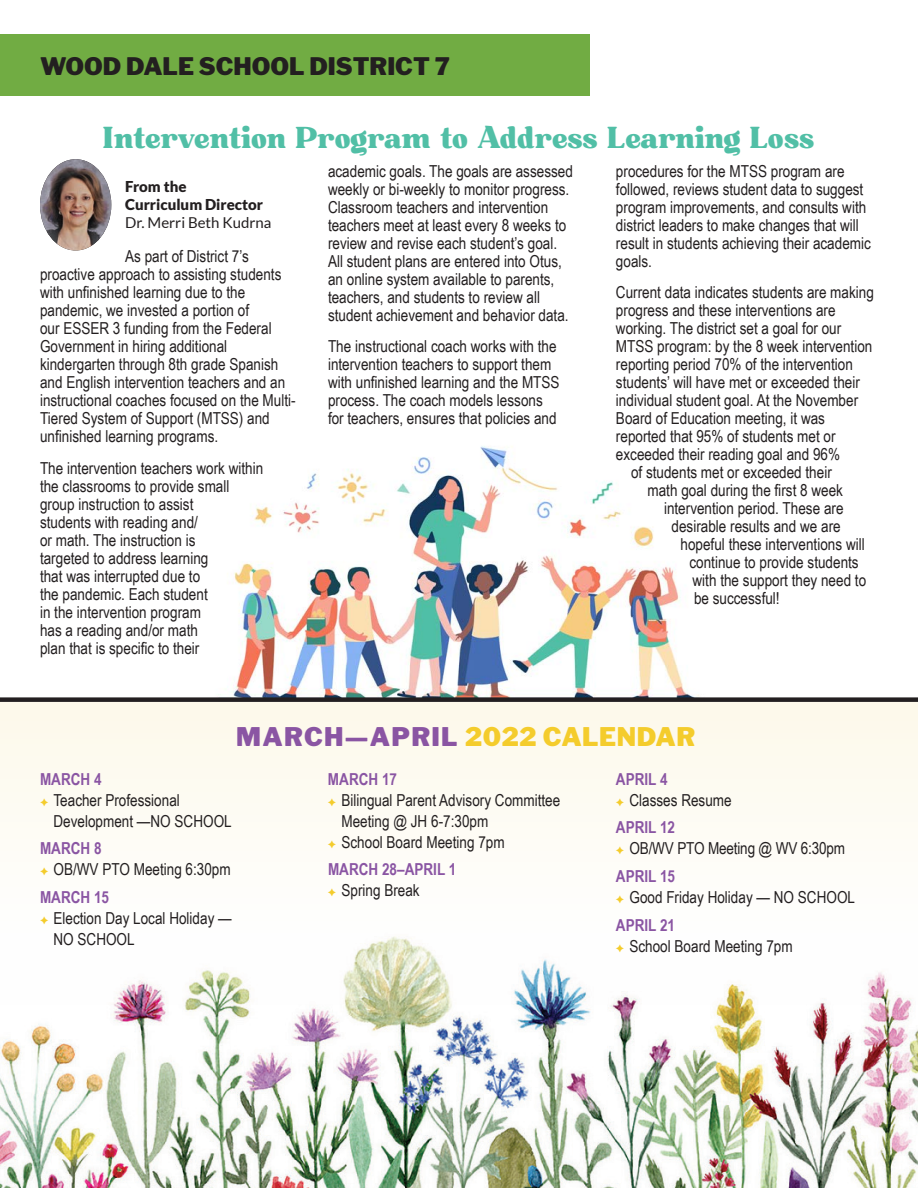
<style>
.page{position:relative;width:918px;height:1188px;background:#fff}
.page>*{position:absolute;margin:0;border:0;box-sizing:border-box;transform-origin:0 0}
.t1{font:29.25px "Bugaki";color:#51bfa6;scale:.9 1}
.t2{font:900 25.5px "Libre Franklin";letter-spacing:.02em;color:#f4cc2c}
.t3{font:900 24px "Libre Franklin";color:#231f20}
.t4{font:16.5px/18px "Arial Narrow";color:#231f20}
.t5{font:700 16.5px "Arial Narrow";color:#8a55a3}
.t6{font:900 15px/18px "Lato";color:#231f20}
.t7{font:15px "Lato";color:#231f20}
.s1{color:#8a55a3}
.s2{color:#f4cc2c}
</style>
<div class="page">
<img style="left:0;top:1004px;width:918px;height:184px">
<div style="left:0;top:700px;width:918px;height:304px;background:#fefcf6"></div>
<img style="left:220px;top:446px;width:479px;height:251px">
<div style="left:0;top:34px;width:589px;height:62px;background:#71ac43"></div>
<img style="left:40px;top:159px;width:71px;height:91px">
<div style="left:0;top:697px;width:918px;height:5px;background:#231f20"></div>
<p class="t3" style="left:40px;top:52px;width:411px">WOOD DALE SCHOOL DISTRICT 7</p>
<p class="t1" style="left:102px;top:117px;width:794px">Intervention Program to Address Learning Loss</p>
<p class="t6" style="left:125px;top:178px;width:139px">From the<br>Curriculum Director</p>
<p class="t7" style="left:125px;top:215px;width:148px">Dr. Merri Beth Kudrna</p>
<p class="t4" style="left:40px;top:247px;width:257px;text-indent:85px">As part of District 7’s proactive approach to assisting students with unfinished learning due to the pandemic, we invested a portion of<br>our ESSER 3 funding from the Federal Government in hiring additional kindergarten through 8th grade Spanish and English intervention teachers and an instructional coaches focused on the Multi-Tiered System of Support (MTSS) and unfinished learning programs.</p>
<p class="t4" style="left:40px;top:458px;width:225px">The intervention teachers work within the classrooms to provide small group instruction to assist<br>students with reading and/<br>or math. The instruction is<br>targeted to address learning<br>that was interrupted due to<br>the pandemic. Each student<br>in the intervention program<br>has a reading and/or math<br>plan that is specific to their</p>
<p class="t4" style="left:328px;top:161px;width:246px">academic goals. The goals are assessed weekly or bi-weekly to monitor progress.<br>Classroom teachers and intervention teachers meet at least every 8 weeks to review and revise each student’s goal.<br>All student plans are entered into Otus, an online system available to parents, teachers, and students to review all student achievement and behavior data.</p>
<p class="t4" style="left:328px;top:337px;width:233px">The instructional coach works with the intervention teachers to support them with unfinished learning and the MTSS process. The coach models lessons for teachers, ensures that policies and</p>
<p class="t4" style="left:616px;top:161px;width:256px">procedures for the MTSS program are followed, reviews student data to suggest program improvements, and consults with district leaders to make changes that will result in students achieving their academic goals.</p>
<p class="t4" style="left:616px;top:283px;width:259px">Current data indicates students are making</p>
<p class="t4" style="left:616px;top:301px;width:221px">progress and these interventions are</p>
<p class="t4" style="left:616px;top:319px;width:227px">working. The district set a goal for our</p>
<p class="t4" style="left:616px;top:337px;width:258px">MTSS program: by the 8 week intervention</p>
<p class="t4" style="left:616px;top:355px;width:238px">reporting period 70% of the intervention</p>
<p class="t4" style="left:616px;top:373px;width:245px">students’ will have met or exceeded their</p>
<p class="t4" style="left:616px;top:391px;width:244px">individual student goal. At the November</p>
<p class="t4" style="left:616px;top:409px;width:211px">Board of Education meeting, it was</p>
<p class="t4" style="left:616px;top:427px;width:221px">reported that 95% of students met or</p>
<p class="t4" style="left:616px;top:445px;width:226px">exceeded their reading goal and 96%</p>
<p class="t4" style="left:631px;top:463px;width:202px">of students met or exceeded their</p>
<p class="t4" style="left:648px;top:481px;width:197px">math goal during the first 8 week</p>
<p class="t4" style="left:664px;top:499px;width:181px">intervention period. These are</p>
<p class="t4" style="left:672px;top:517px;width:171px">desirable results and we are</p>
<p class="t4" style="left:681px;top:535px;width:186px">hopeful these interventions will</p>
<p class="t4" style="left:690px;top:553px;width:171px">continue to provide students</p>
<p class="t4" style="left:693px;top:571px;width:175px">with the support they need to</p>
<p class="t4" style="left:694px;top:589px;width:87px">be successful!</p>
<p class="t2" style="left:236px;top:722px;width:461px"><span class="s1">MARCH—APRIL</span> 2022 CALENDAR</p>
<p class="t5" style="left:40px;top:766px;width:63px">MARCH 4</p>
<p class="t4" style="left:54px;top:789px;width:180px;line-height:21px;text-indent:-14px"><span class="s2">✦</span> Teacher Professional<br>Development —NO SCHOOL</p>
<p class="t5" style="left:40px;top:836px;width:63px">MARCH 8</p>
<p class="t4" style="left:40px;top:860px;width:192px"><span class="s2">✦</span> OB/WV PTO Meeting 6:30pm</p>
<p class="t5" style="left:40px;top:885px;width:71px">MARCH 15</p>
<p class="t4" style="left:54px;top:907px;width:180px;line-height:21px;text-indent:-14px"><span class="s2">✦</span> Election Day Local Holiday —<br>NO SCHOOL</p>
<p class="t5" style="left:328px;top:766px;width:71px">MARCH 17</p>
<p class="t4" style="left:342px;top:789px;width:220px;line-height:21px;text-indent:-14px"><span class="s2">✦</span> Bilingual Parent Advisory Committee<br>Meeting @ JH 6-7:30pm</p>
<p class="t4" style="left:328px;top:832px;width:178px"><span class="s2">✦</span> School Board Meeting 7pm</p>
<p class="t5" style="left:328px;top:857px;width:130px">MARCH 28–APRIL 1</p>
<p class="t4" style="left:328px;top:881px;width:93px"><span class="s2">✦</span> Spring Break</p>
<p class="t5" style="left:616px;top:766px;width:53px">APRIL 4</p>
<p class="t4" style="left:616px;top:790px;width:117px"><span class="s2">✦</span> Classes Resume</p>
<p class="t5" style="left:616px;top:815px;width:61px">APRIL 12</p>
<p class="t4" style="left:616px;top:839px;width:231px"><span class="s2">✦</span> OB/WV PTO Meeting @ WV 6:30pm</p>
<p class="t5" style="left:616px;top:864px;width:61px">APRIL 15</p>
<p class="t4" style="left:616px;top:888px;width:241px"><span class="s2">✦</span> Good Friday Holiday — NO SCHOOL</p>
<p class="t5" style="left:616px;top:913px;width:61px">APRIL 21</p>
<p class="t4" style="left:616px;top:936px;width:178px"><span class="s2">✦</span> School Board Meeting 7pm</p>
</div>
